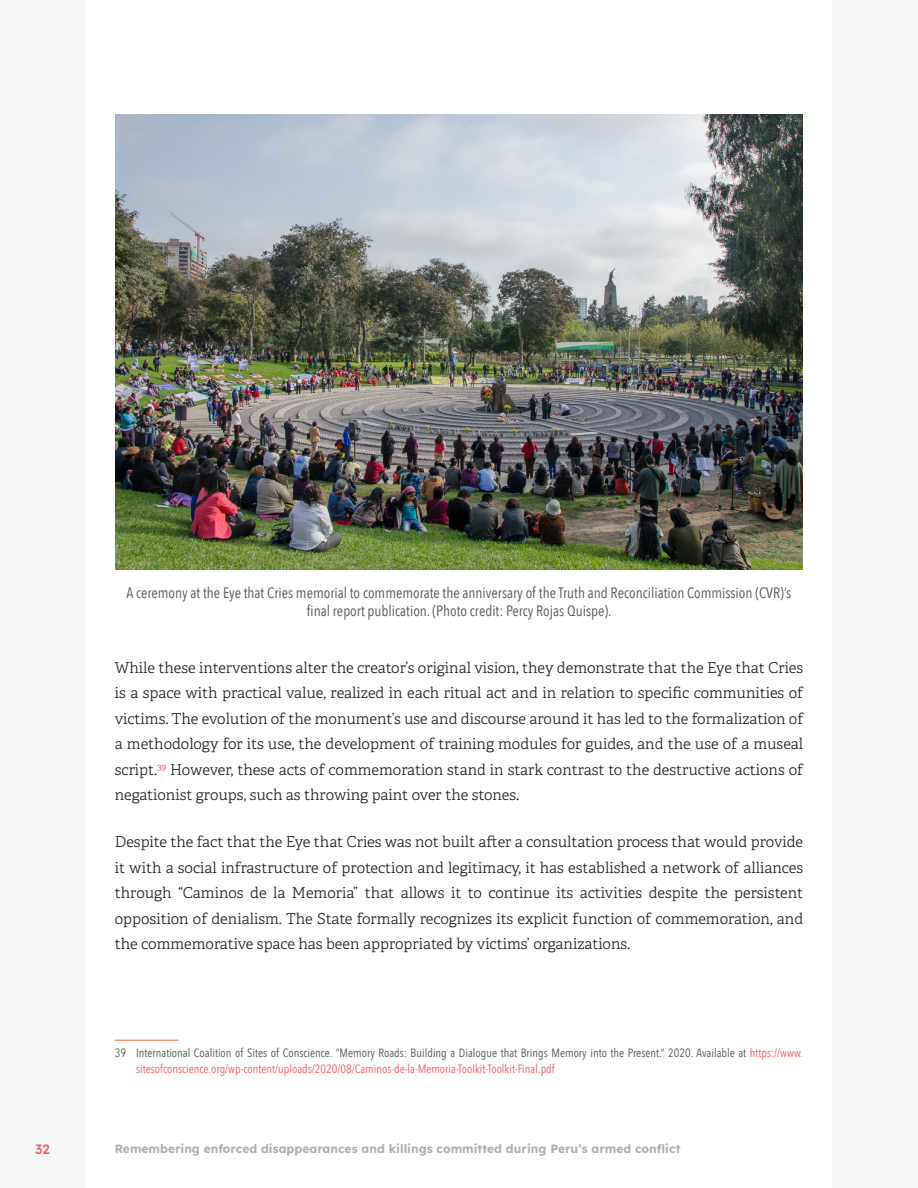
<style>
.page{position:relative;width:918px;height:1188px;background:#fff}
.page>*{position:absolute;margin:0;border:0;box-sizing:border-box;transform-origin:0 0}
.cuerpotexto1{font:300 15px/25.5px "Adelle";color:#231f20;text-align:justify}
.texto_garficos2{font:15px/18px "Avenir Next Condensed";color:#4e5a4f;text-align:center}
.t1{font:13.5px "Lexend";color:#f05c5d}
.piepafinafinal{font:12px/16.5px "Avenir Next Condensed";color:#4e5a4f}
.t2{font:12px "Lexend";color:#acb1ab}
.s1{color:#f05c5d}
</style>
<div class="page">
<div style="left:0;top:0;width:85px;height:1188px;background:#f5f6f5"></div>
<div style="left:833px;top:0;width:85px;height:1188px;background:#f5f6f5"></div>
<img style="left:116px;top:115px;width:686px;height:454px">
<hr style="left:115px;top:1040px;width:64px;height:1px;background:#e46c35">
<hr style="left:917px;top:0;width:1px;height:1188px;background:#e46c35">
<p class="texto_garficos2" style="left:127px;top:583px;width:666px">A ceremony at the Eye that Cries memorial to commemorate the anniversary of the Truth and Reconciliation Commission (CVR)’s final report publication. (Photo credit: Percy Rojas Quispe).</p>
<p class="cuerpotexto1" style="left:115px;top:655px;width:690px">While these interventions alter the creator’s original vision, they demonstrate that the Eye that Cries is a space with practical value, realized in each ritual act and in relation to specific communities of victims. The evolution of the monument’s use and discourse around it has led to the formalization of a methodology for its use, the development of training modules for guides, and the use of a museal script.<sup>39</sup> However, these acts of commemoration stand in stark contrast to the destructive actions of negationist groups, such as throwing paint over the stones.</p>
<p class="cuerpotexto1" style="left:115px;top:829px;width:690px">Despite the fact that the Eye that Cries was not built after a consultation process that would provide it with a social infrastructure of protection and legitimacy, it has established a network of alliances through “Caminos de la Memoria” that allows it to continue its activities despite the persistent opposition of denialism. The State formally recognizes its explicit function of commemoration, and the commemorative space has been appropriated by victims’ organizations.</p>
<p class="piepafinafinal" style="left:136px;top:1044px;width:669px;text-indent:-21px">39 International Coalition of Sites of Conscience. “Memory Roads: Building a Dialogue that Brings Memory into the Present.” 2020. Available at <span class="s1">https://www. sitesofconscience.org/wp-content/uploads/2020/08/Caminos-de-la-Memoria-Toolkit-Toolkit-Final.pdf</span></p>
<p class="t1" style="left:35px;top:1139px;width:16px">32</p>
<p class="t2" style="left:115px;top:1140px;width:567px">Remembering enforced disappearances and killings committed during Peru’s armed conflict</p>
</div>
